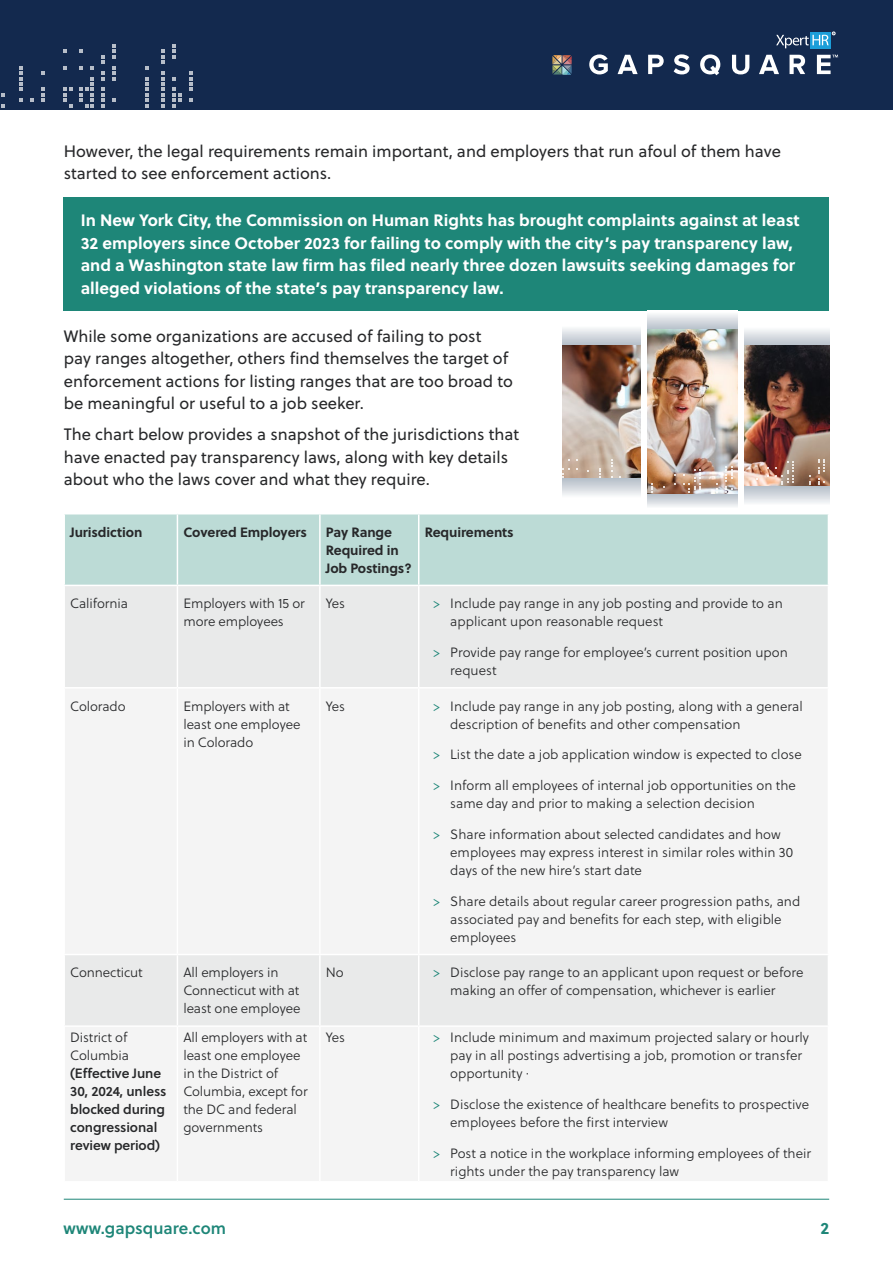
<style>
.page{position:relative;width:893px;height:1263px;background:#fff}
.page>*{position:absolute;margin:0;border:0;box-sizing:border-box;transform-origin:0 0}
.t1{font:16.5px/22.5px "Soleil";color:#27282a}
.t2{font:700 16.5px/22.5px "Soleil";color:#fff}
.t3{font:16.5px "Soleil Sb";color:#1e8678}
.t4{font:700 16.5px "Soleil";color:#1e8678}
.t5{font:13.5px/18px "Soleil Lt";color:#27282a}
.t6{font:700 13.5px/18px "Soleil";letter-spacing:-.01em;color:#27282a}
.t7{font:13.5px/18px "Soleil Sb";letter-spacing:-.01em;color:#27282a}
.s1{font-family:"Raleway";color:#1e8678}
</style>
<div class="page">
<div style="left:0;top:0;width:893px;height:110px;background:#13294e"></div>
<svg style="left:552px;top:55px;width:20px;height:20px"></svg>
<svg style="left:589px;top:54px;width:19px;height:20px"></svg>
<svg style="left:618px;top:55px;width:20px;height:19px"></svg>
<svg style="left:648px;top:55px;width:16px;height:19px"></svg>
<svg style="left:674px;top:54px;width:16px;height:20px"></svg>
<svg style="left:700px;top:54px;width:20px;height:21px"></svg>
<svg style="left:732px;top:55px;width:17px;height:19px"></svg>
<svg style="left:759px;top:55px;width:20px;height:19px"></svg>
<svg style="left:789px;top:55px;width:16px;height:19px"></svg>
<svg style="left:776px;top:32px;width:59px;height:16px"></svg>
<svg style="left:817px;top:55px;width:21px;height:19px"></svg>
<svg style="left:1px;top:93px;width:4px;height:4px"></svg>
<svg style="left:1px;top:104px;width:4px;height:4px"></svg>
<svg style="left:41px;top:88px;width:4px;height:14px"></svg>
<svg style="left:63px;top:49px;width:4px;height:4px"></svg>
<svg style="left:41px;top:71px;width:4px;height:4px"></svg>
<svg style="left:63px;top:66px;width:4px;height:3px"></svg>
<svg style="left:63px;top:88px;width:9px;height:20px"></svg>
<svg style="left:20px;top:66px;width:3px;height:25px"></svg>
<svg style="left:80px;top:49px;width:3px;height:4px"></svg>
<svg style="left:112px;top:99px;width:4px;height:3px"></svg>
<svg style="left:102px;top:88px;width:3px;height:20px"></svg>
<svg style="left:112px;top:44px;width:4px;height:14px"></svg>
<svg style="left:112px;top:66px;width:4px;height:14px"></svg>
<svg style="left:102px;top:71px;width:3px;height:9px"></svg>
<svg style="left:80px;top:77px;width:14px;height:31px"></svg>
<svg style="left:102px;top:55px;width:3px;height:9px"></svg>
<svg style="left:145px;top:66px;width:4px;height:3px"></svg>
<svg style="left:162px;top:71px;width:3px;height:37px"></svg>
<svg style="left:162px;top:49px;width:3px;height:15px"></svg>
<svg style="left:189px;top:71px;width:3px;height:20px"></svg>
<svg style="left:173px;top:44px;width:3px;height:14px"></svg>
<svg style="left:173px;top:88px;width:8px;height:20px"></svg>
<svg style="left:145px;top:77px;width:4px;height:31px"></svg>
<hr style="left:64px;top:1199px;width:765px;height:1px;background:#1e8678">
<div style="left:64px;top:197px;width:765px;height:114px;background:#1e8678"></div>
<div style="left:65px;top:514px;width:763px;height:71px;background:#bcdbd6"></div>
<div style="left:65px;top:586px;width:763px;height:439px;background:#e9eaea"></div>
<div style="left:65px;top:688px;width:763px;height:266px;background:#f4f4f4"></div>
<div style="left:65px;top:1027px;width:762px;height:154px;background:#f4f4f4"></div>
<hr style="left:177px;top:514px;width:1px;height:71px;background:#fff">
<hr style="left:319px;top:514px;width:2px;height:71px;background:#fff">
<hr style="left:418px;top:514px;width:1px;height:71px;background:#fff">
<hr style="left:177px;top:586px;width:1px;height:101px;background:#fff">
<hr style="left:319px;top:586px;width:2px;height:101px;background:#fff">
<hr style="left:418px;top:586px;width:1px;height:101px;background:#fff">
<hr style="left:177px;top:955px;width:1px;height:70px;background:#fff">
<hr style="left:319px;top:955px;width:2px;height:70px;background:#fff">
<hr style="left:418px;top:955px;width:1px;height:70px;background:#fff">
<hr style="left:177px;top:1027px;width:1px;height:154px;background:#fff">
<hr style="left:319px;top:1027px;width:2px;height:154px;background:#fff">
<hr style="left:418px;top:1027px;width:1px;height:154px;background:#fff">
<hr style="left:63px;top:687px;width:114px;height:1px;background:#fff">
<hr style="left:177px;top:687px;width:143px;height:1px;background:#fff">
<hr style="left:177px;top:688px;width:1px;height:266px;background:#fff">
<hr style="left:320px;top:687px;width:99px;height:1px;background:#fff">
<hr style="left:319px;top:688px;width:2px;height:266px;background:#fff">
<hr style="left:419px;top:687px;width:410px;height:1px;background:#fff">
<hr style="left:418px;top:688px;width:1px;height:266px;background:#fff">
<hr style="left:63px;top:954px;width:114px;height:1px;background:#fff">
<hr style="left:177px;top:954px;width:143px;height:1px;background:#fff">
<hr style="left:320px;top:954px;width:99px;height:1px;background:#fff">
<hr style="left:419px;top:954px;width:410px;height:1px;background:#fff">
<svg style="left:647px;top:493px;width:90px;height:14px"></svg>
<svg style="left:647px;top:314px;width:90px;height:15px"></svg>
<div style="left:745px;top:486px;width:84px;height:20px;background:linear-gradient(to bottom,#b4bdc8,#f9fafb)"></div>
<div style="left:745px;top:326px;width:84px;height:20px;background:linear-gradient(to bottom,#fff,#bbc3cc)"></div>
<img style="left:562px;top:344px;width:78px;height:134px">
<img style="left:647px;top:329px;width:90px;height:164px">
<img style="left:745px;top:346px;width:84px;height:140px">
<svg style="left:775px;top:461px;width:19px;height:24px"></svg>
<svg style="left:809px;top:475px;width:2px;height:10px"></svg>
<svg style="left:818px;top:459px;width:7px;height:26px"></svg>
<svg style="left:651px;top:483px;width:2px;height:10px"></svg>
<svg style="left:683px;top:469px;width:18px;height:24px"></svg>
<svg style="left:725px;top:466px;width:7px;height:27px"></svg>
<svg style="left:611px;top:459px;width:2px;height:19px"></svg>
<svg style="left:599px;top:468px;width:2px;height:10px"></svg>
<svg style="left:562px;top:468px;width:7px;height:10px"></svg>
<div style="left:562px;top:478px;width:78px;height:20px;background:linear-gradient(to bottom,#b3bcc6,#f8f9fa)"></div>
<div style="left:562px;top:324px;width:78px;height:20px;background:linear-gradient(to bottom,#fff,#bdc5ce)"></div>
<p class="t1" style="left:64px;top:139px;width:719px">However, the legal requirements remain important, and employers that run afoul of them have started to see enforcement actions.</p>
<p class="t2" style="left:81px;top:208px;width:721px">In New York City, the Commission on Human Rights has brought complaints against at least 32 employers since October 2023 for failing to comply with the city’s pay transparency law, and a Washington state law firm has filed nearly three dozen lawsuits seeking damages for alleged violations of the state’s pay transparency law.</p>
<p class="t1" style="left:64px;top:324px;width:451px">While some organizations are accused of failing to post<br>pay ranges altogether, others find themselves the target of enforcement actions for listing ranges that are too broad to be meaningful or useful to a job seeker.</p>
<p class="t1" style="left:64px;top:423px;width:457px">The chart below provides a snapshot of the jurisdictions that have enacted pay transparency laws, along with key details about who the laws cover and what they require.</p>
<p class="t6" style="left:70px;top:522px;width:74px">Jurisdiction</p>
<p class="t6" style="left:183px;top:522px;width:125px">Covered Employers</p>
<p class="t6" style="left:326px;top:522px;width:87px">Pay Range<br>Required in<br>Job Postings?</p>
<p class="t6" style="left:425px;top:522px;width:91px">Requirements</p>
<p class="t5" style="left:70px;top:594px;width:59px">California</p>
<p class="t5" style="left:183px;top:594px;width:123px">Employers with 15 or more employees</p>
<p class="t5" style="left:326px;top:594px;width:21px">Yes</p>
<p class="t5" style="left:450px;top:594px;width:334px;text-indent:-17px"><span class="s1">&gt;</span> Include pay range in any job posting and provide to an applicant upon reasonable request</p>
<p class="t5" style="left:450px;top:643px;width:339px;text-indent:-17px"><span class="s1">&gt;</span> Provide pay range for employee’s current position upon request</p>
<p class="t5" style="left:70px;top:697px;width:57px">Colorado</p>
<p class="t5" style="left:183px;top:697px;width:118px">Employers with at least one employee in Colorado</p>
<p class="t5" style="left:326px;top:697px;width:21px">Yes</p>
<p class="t5" style="left:450px;top:697px;width:354px;text-indent:-17px"><span class="s1">&gt;</span> Include pay range in any job posting, along with a general description of benefits and other compensation</p>
<p class="t5" style="left:433px;top:745px;width:370px"><span class="s1">&gt;</span> List the date a job application window is expected to close</p>
<p class="t5" style="left:450px;top:776px;width:347px;text-indent:-17px"><span class="s1">&gt;</span> Inform all employees of internal job opportunities on the same day and prior to making a selection decision</p>
<p class="t5" style="left:450px;top:825px;width:345px;text-indent:-17px"><span class="s1">&gt;</span> Share information about selected candidates and how employees may express interest in similar roles within 30 days of the new hire’s start date</p>
<p class="t5" style="left:450px;top:892px;width:351px;text-indent:-17px"><span class="s1">&gt;</span> Share details about regular career progression paths, and associated pay and benefits for each step, with eligible employees</p>
<p class="t5" style="left:70px;top:963px;width:74px">Connecticut</p>
<p class="t5" style="left:183px;top:963px;width:118px">All employers in<br>Connecticut with at least one employee</p>
<p class="t5" style="left:326px;top:963px;width:19px">No</p>
<p class="t5" style="left:450px;top:963px;width:355px;text-indent:-17px"><span class="s1">&gt;</span> Disclose pay range to an applicant upon request or before making an offer of compensation, whichever is earlier</p>
<p class="t5" style="left:70px;top:1028px;width:60px">District of<br>Columbia</p>
<p class="t7" style="left:70px;top:1064px;width:98px">(Effective June<br>30, 2024, unless blocked during congressional review period)</p>
<p class="t5" style="left:183px;top:1028px;width:126px">All employers with at least one employee in the District of<br>Columbia, except for the DC and federal governments</p>
<p class="t5" style="left:326px;top:1028px;width:21px">Yes</p>
<p class="t5" style="left:450px;top:1028px;width:360px;text-indent:-17px"><span class="s1">&gt;</span> Include minimum and maximum projected salary or hourly pay in all postings advertising a job, promotion or transfer opportunity ·</p>
<p class="t5" style="left:450px;top:1095px;width:360px;text-indent:-17px"><span class="s1">&gt;</span> Disclose the existence of healthcare benefits to prospective employees before the first interview</p>
<p class="t5" style="left:450px;top:1144px;width:362px;text-indent:-17px"><span class="s1">&gt;</span> Post a notice in the workplace informing employees of their rights under the pay transparency law</p>
<p class="t3" style="left:63px;top:1215px;width:164px">www.gapsquare.com</p>
<p class="t4" style="left:820px;top:1215px;width:10px">2</p>
</div>
